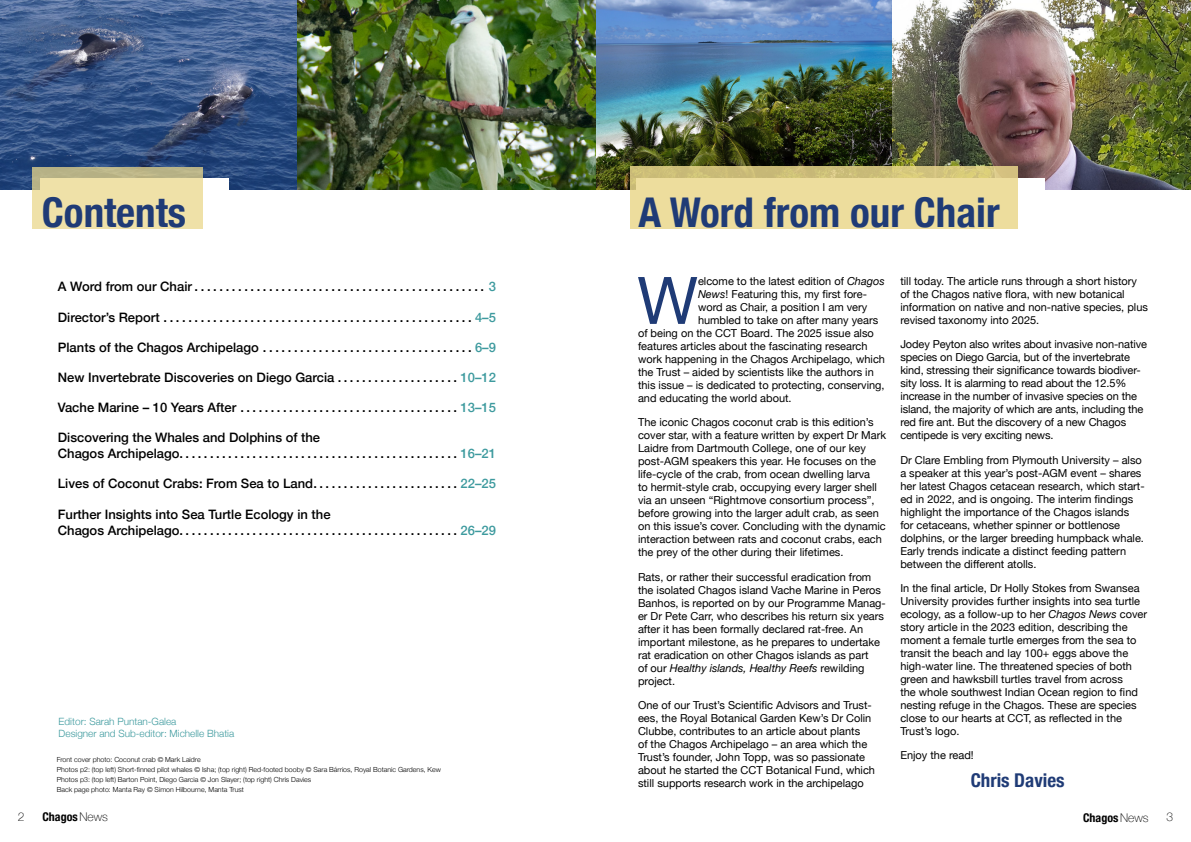
<style>
.page{position:relative;width:1191px;height:842px;background:#fff}
.page>*{position:absolute;margin:0;border:0;box-sizing:border-box;transform-origin:0 0}
.t1{font:65.6px "Helvetica Neue";color:#1f3b76}
.t2{font:700 condensed 41px "Helvetica Neue";color:#1f3b76}
.t3{font:700 condensed 19px "Helvetica Neue";color:#1f3b76}
.t4{font:500 13px/16px "Helvetica Neue";color:#000}
.t5{font:700 condensed 12px "Helvetica Neue";color:#000}
.t6{font:100 12px "Helvetica Neue";color:#000}
.t7{font:11px/13px "Helvetica Neue";color:#000}
.t8{font:300 10px/12px "Helvetica Neue";color:#3d9a9e}
.t9{font:300 7px/10px "Helvetica Neue";color:#000}
.s1{color:#3d9a9e}
.s2{font-style:italic}
.s3{font-weight:100;font-stretch:normal}
</style>
<div class="page">
<img style="left:0;top:0;width:892px;height:189px">
<div style="left:41px;top:179px;width:188px;height:72px;background:#fff"></div>
<svg style="left:32px;top:167px;width:171px;height:61px;fill:#efe1a8"></svg>
<img style="left:892px;top:0;width:299px;height:189px">
<div style="left:635px;top:179px;width:409px;height:54px;background:#fff"></div>
<svg style="left:630px;top:166px;width:387px;height:63px;fill:#eddd9d"></svg>
<h2 class="t2" style="left:42px;top:178px;width:146px">Contents</h2>
<h2 class="t2" style="left:638px;top:178px;width:363px">A Word from our Chair</h2>
<p class="t4" style="left:58px;top:278px;width:439px">A Word from our Chair............................................... <span class="s1">3</span></p>
<p class="t4" style="left:58px;top:308px;width:439px">Director’s Report..................................................<span class="s1">4–5</span></p>
<p class="t4" style="left:58px;top:338px;width:439px">Plants of the Chagos Archipelago ..................................<span class="s1">6–9</span></p>
<p class="t4" style="left:58px;top:368px;width:439px">New Invertebrate Discoveries on Diego Garcia . . . . . . . . . . . . . . . . . . . . <span class="s1">10–12</span></p>
<p class="t4" style="left:58px;top:398px;width:439px">Vache Marine – 10 Years After ....................................<span class="s1">13–15</span></p>
<p class="t4" style="left:58px;top:429px;width:439px">Discovering the Whales and Dolphins of the<br>Chagos Archipelago..............................................<span class="s1">16–21</span></p>
<p class="t4" style="left:58px;top:475px;width:439px">Lives of Coconut Crabs: From Sea to Land. . . . . . . . . . . . . . . . . . . . . . . . <span class="s1">22–25</span></p>
<p class="t4" style="left:58px;top:505px;width:439px">Further Insights into Sea Turtle Ecology in the<br>Chagos Archipelago..............................................<span class="s1">26–29</span></p>
<p class="t8" style="left:59px;top:714px;width:177px">Editor: Sarah Puntan-Galea<br>Designer and Sub-editor: Michelle Bhatia</p>
<p class="t9" style="left:57px;top:754px;width:386px">Front cover photo: Coconut crab © Mark Laidre<br>Photos p2: (top left) Short-finned pilot whales © Isha; (top right) Red-footed booby © Sara Bárrios, Royal Botanic Gardens, Kew Photos p3: (top left) Barton Point, Diego Garcia © Jon Slayer; (top right) Chris Davies<br>Back page photo: Manta Ray © Simon Hilbourne, Manta Trust</p>
<h1 class="t1" style="left:637px;top:253px;width:62px">W</h1>
<p class="t7" style="left:698px;top:275px;width:188px">elcome to the latest edition of <span class="s2">Chagos</span></p>
<p class="t7" style="left:698px;top:288px;width:170px"><span class="s2">News</span>! Featuring this, my first fore-</p>
<p class="t7" style="left:698px;top:301px;width:171px">word as Chair, a position I am very</p>
<p class="t7" style="left:698px;top:314px;width:182px">humbled to take on after many years</p>
<p class="t7" style="left:638px;top:327px;width:237px">of being on the CCT Board. The 2025 issue also</p>
<p class="t7" style="left:638px;top:340px;width:231px">features articles about the fascinating research</p>
<p class="t7" style="left:638px;top:353px;width:248px">work happening in the Chagos Archipelago, which</p>
<p class="t7" style="left:638px;top:366px;width:237px">the Trust – aided by scientists like the authors in</p>
<p class="t7" style="left:638px;top:379px;width:248px">this issue – is dedicated to protecting, conserving,</p>
<p class="t7" style="left:638px;top:392px;width:155px">and educating the world about.</p>
<p class="t7" style="left:638px;top:416px;width:250px">The iconic Chagos coconut crab is this edition’s cover star, with a feature written by expert Dr Mark Laidre from Dartmouth College, one of our key post-AGM speakers this year. He focuses on the life-cycle of the crab, from ocean dwelling larva<br>to hermit-style crab, occupying every larger shell via an unseen “Rightmove consortium process”, before growing into the larger adult crab, as seen on this issue’s cover. Concluding with the dynamic interaction between rats and coconut crabs, each the prey of the other during their lifetimes.</p>
<p class="t7" style="left:638px;top:571px;width:249px">Rats, or rather their successful eradication from the isolated Chagos island Vache Marine in Peros Banhos, is reported on by our Programme Manag&shy;er Dr Pete Carr, who describes his return six years after it has been formally declared rat-free. An important milestone, as he prepares to undertake rat eradication on other Chagos islands as part<br>of our <span class="s2">Healthy islands, Healthy Reefs</span> rewilding project.</p>
<p class="t7" style="left:638px;top:699px;width:238px">One of our Trust’s Scientific Advisors and Trust&shy;ees, the Royal Botanical Garden Kew’s Dr Colin Clubbe, contributes to an article about plants<br>of the Chagos Archipelago – an area which the Trust’s founder, John Topp, was so passionate about he started the CCT Botanical Fund, which still supports research work in the archipelago</p>
<p class="t7" style="left:900px;top:275px;width:249px">till today. The article runs through a short history of the Chagos native flora, with new botanical information on native and non-native species, plus revised taxonomy into 2025.</p>
<p class="t7" style="left:900px;top:339px;width:248px">Jodey Peyton also writes about invasive non-native species on Diego Garcia, but of the invertebrate kind, stressing their significance towards biodiver&shy;sity loss. It is alarming to read about the 12.5% increase in the number of invasive species on the island, the majority of which are ants, including the red fire ant. But the discovery of a new Chagos centipede is very exciting news.</p>
<p class="t7" style="left:900px;top:454px;width:246px">Dr Clare Embling from Plymouth University – also a speaker at this year’s post-AGM event – shares her latest Chagos cetacean research, which start&shy;ed in 2022, and is ongoing. The interim findings highlight the importance of the Chagos islands for cetaceans, whether spinner or bottlenose dolphins, or the larger breeding humpback whale.<br>Early trends indicate a distinct feeding pattern between the different atolls.</p>
<p class="t7" style="left:900px;top:582px;width:248px">In the final article, Dr Holly Stokes from Swansea University provides further insights into sea turtle ecology, as a follow-up to her <span class="s2">Chagos News</span> cover story article in the 2023 edition, describing the moment a female turtle emerges from the sea to transit the beach and lay 100+ eggs above the high-water line. The threatened species of both green and hawksbill turtles travel from across<br>the whole southwest Indian Ocean region to find nesting refuge in the Chagos. These are species close to our hearts at CCT, as reflected in the Trust’s logo.</p>
<p class="t7" style="left:900px;top:750px;width:75px">Enjoy the read!</p>
<h3 class="t3" style="left:970px;top:764px;width:95px">Chris Davies</h3>
<p class="t5" style="left:43px;top:807px;width:67px">Chagos<span class="s3">News</span></p>
<p class="t5" style="left:1083px;top:807px;width:67px">Chagos<span class="s3">News</span></p>
<p class="t6" style="left:18px;top:808px;width:8px">2</p>
<p class="t6" style="left:1166px;top:808px;width:8px">3</p>
</div>
